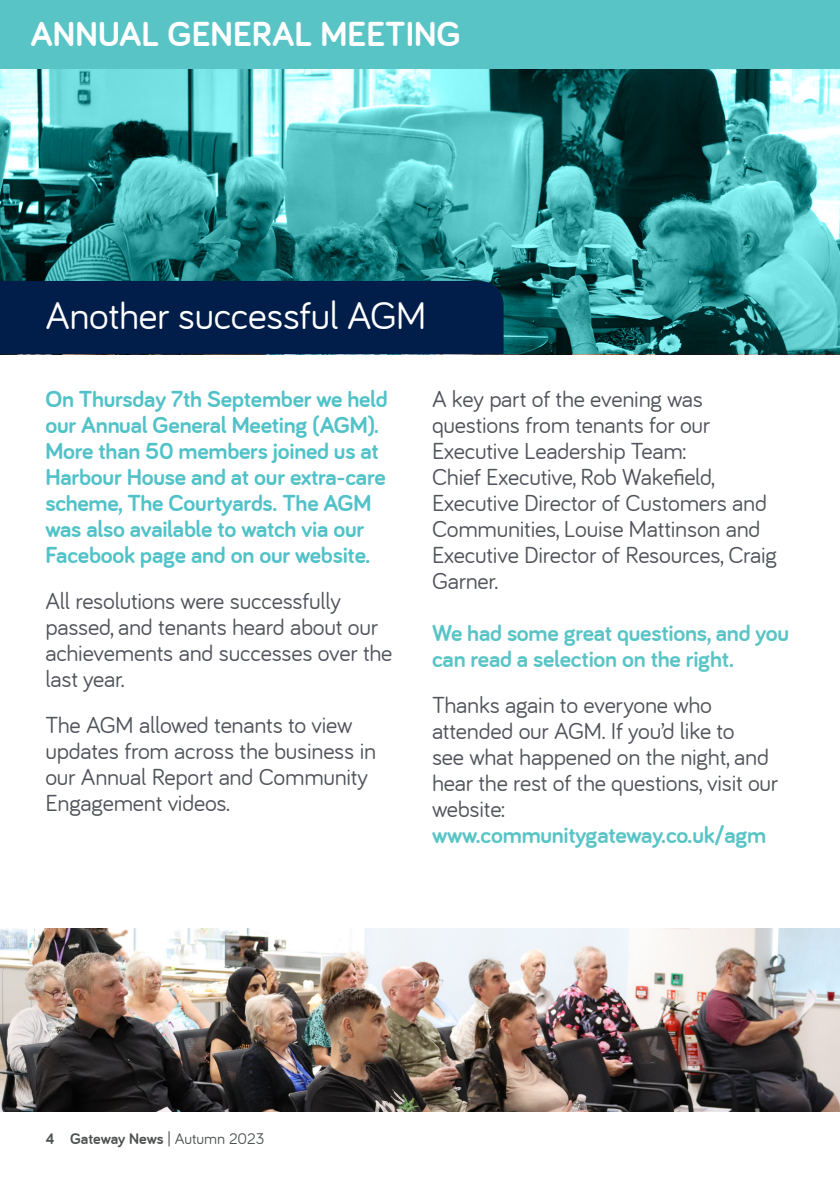
<style>
.page{position:relative;width:840px;height:1191px;background:#fff}
.page>*{position:absolute;margin:0;border:0;box-sizing:border-box;transform-origin:0 0}
.t1{font:40px "Bariol";letter-spacing:-.01em;color:#fff}
.t2{font:700 36px "Bariol";color:#fff}
.t3{font:24px/26px "Bariol";letter-spacing:-.01em;color:#50535a}
.t4{font:700 24px/26px "Bariol";letter-spacing:-.01em;color:#50c2c8}
.t5{font:700 24px/26px "Bariol";letter-spacing:-.01em;color:#59c4c6}
.t6{font:700 16px "Bariol";color:#4f5252}
.s1{font-weight:400}
</style>
<div class="page">
<div style="left:0;top:0;width:839px;height:69px;background:#59c4c6"></div>
<svg style="left:0;top:69px;width:839px;height:285px;background:#469b9c"></svg>
<div style="left:0;top:281px;width:503px;height:73px;background:#001e49"></div>
<img style="left:0;top:928px;width:839px;height:183px">
<p class="t2" style="left:30px;top:14px;width:432px">ANNUAL GENERAL MEETING</p>
<p class="t1" style="left:45px;top:293px;width:382px">Another successful AGM</p>
<p class="t4" style="left:45px;top:386px;width:343px">On Thursday 7th September we held our Annual General Meeting (AGM).<br>More than 50 members joined us at Harbour House and at our extra-care scheme, The Courtyards. The AGM was also available to watch via our Facebook page and on our website.</p>
<p class="t3" style="left:45px;top:588px;width:348px">All resolutions were successfully passed, and tenants heard about our achievements and successes over the last year.</p>
<p class="t3" style="left:45px;top:712px;width:332px">The AGM allowed tenants to view updates from across the business in our Annual Report and Community<br>Engagement videos.</p>
<p class="t3" style="left:432px;top:386px;width:346px">A key part of the evening was questions from tenants for our<br>Executive Leadership Team:<br>Chief Executive, Rob Wakefield,<br>Executive Director of Customers and<br>Communities, Louise Mattinson and<br>Executive Director of Resources, Craig<br>Garner.</p>
<p class="t5" style="left:432px;top:620px;width:358px">We had some great questions, and you can read a selection on the right.</p>
<p class="t3" style="left:432px;top:692px;width:347px">Thanks again to everyone who attended our AGM. If you’d like to<br>see what happened on the night, and hear the rest of the questions, visit our website:</p>
<p class="t5" style="left:432px;top:822px;width:335px">www.communitygateway.co.uk/agm</p>
<p class="t6" style="left:45px;top:1129px;width:220px">4 Gateway News <span class="s1">| Autumn 2023</span></p>
</div>
